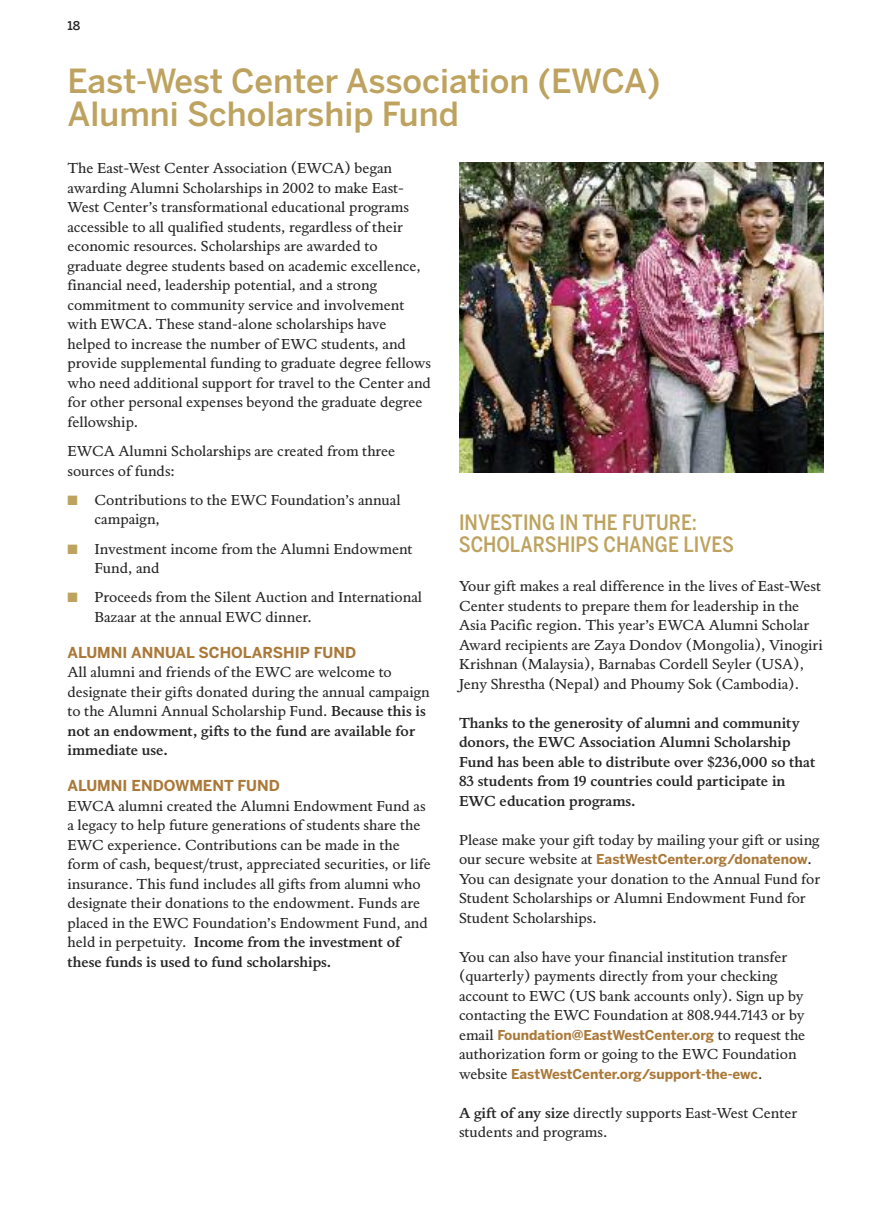
<style>
.page{position:relative;width:891px;height:1215px;background:#fff}
.page>*{position:absolute;margin:0;border:0;box-sizing:border-box;transform-origin:0 0}
.t1{font:500 33px/33px "Benton Sans";color:#bda35f}
.t2{font:500 21px/22.5px "Benton Sans Cond";color:#bda35f}
.t3{font:15px/19.5px "Pietro Text";color:#272627}
.t4{font:600 15px/19.5px "Pietro Text";color:#272627}
.t5{font:700 15px "Benton Sans";color:#aa7939}
.t6{font:700 13.5px "Benton Sans";color:#aa7939}
.t7{font:500 12px "Benton Sans";color:#272627}
.s1{color:#bda35f}
.s2{font-weight:600}
.s3{font-family:"Pietro Text";font-weight:400;font-size:15px;color:#272627}
</style>
<div class="page">
<img style="left:459px;top:162px;width:365px;height:310px">
<p class="t7" style="left:68px;top:21px;width:14px">18</p>
<h1 class="t1" style="left:67px;top:68px;width:594px">East-West Center Association (EWCA)<br>Alumni Scholarship Fund</h1>
<p class="t3" style="left:67px;top:158px;width:365px">The East-West Center Association (EWCA) began awarding Alumni Scholarships in 2002 to make East-West Center’s transformational educational programs accessible to all qualified students, regardless of their economic resources. Scholarships are awarded to graduate degree students based on academic excellence, financial need, leadership potential, and a strong commitment to community service and involvement with EWCA. These stand-alone scholarships have helped to increase the number of EWC students, and provide supplemental funding to graduate degree fellows who need additional support for travel to the Center and for other personal expenses beyond the graduate degree fellowship.</p>
<p class="t3" style="left:68px;top:441px;width:329px">EWCA Alumni Scholarships are created from three sources of funds:</p>
<p class="t3" style="left:94px;top:490px;width:308px;text-indent:-27px"><span class="s1">■</span> Contributions to the EWC Foundation’s annual campaign,</p>
<p class="t3" style="left:94px;top:539px;width:320px;text-indent:-27px"><span class="s1">■</span> Investment income from the Alumni Endowment<br>Fund, and</p>
<p class="t3" style="left:94px;top:587px;width:329px;text-indent:-27px"><span class="s1">■</span> Proceeds from the Silent Auction and International<br>Bazaar at the annual EWC dinner.</p>
<p class="t5" style="left:67px;top:647px;width:290px">ALUMNI ANNUAL SCHOLARSHIP FUND</p>
<p class="t3" style="left:67px;top:662px;width:364px">All alumni and friends of the EWC are welcome to designate their gifts donated during the annual campaign to the Alumni Annual Scholarship Fund. <span class="s2">Because this is not an endowment, gifts to the fund are available for immediate use.</span></p>
<p class="t5" style="left:67px;top:780px;width:214px">ALUMNI ENDOWMENT FUND</p>
<p class="t3" style="left:67px;top:796px;width:365px">EWCA alumni created the Alumni Endowment Fund as a legacy to help future generations of students share the EWC experience. Contributions can be made in the form of cash, bequest/trust, appreciated securities, or life insurance. This fund includes all gifts from alumni who designate their donations to the endowment. Funds are placed in the EWC Foundation’s Endowment Fund, and held in perpetuity. <span class="s2">Income from the investment of these funds is used to fund scholarships.</span></p>
<h2 class="t2" style="left:459px;top:511px;width:276px">INVESTING IN THE FUTURE:<br>SCHOLARSHIPS CHANGE LIVES</h2>
<p class="t3" style="left:459px;top:576px;width:365px">Your gift makes a real difference in the lives of East-West Center students to prepare them for leadership in the Asia Pacific region. This year’s EWCA Alumni Scholar Award recipients are Zaya Dondov (Mongolia), Vinogiri Krishnan (Malaysia), Barnabas Cordell Seyler (USA), Jeny Shrestha (Nepal) and Phoumy Sok (Cambodia).</p>
<p class="t4" style="left:459px;top:713px;width:358px">Thanks to the generosity of alumni and community donors, the EWC Association Alumni Scholarship Fund has been able to distribute over $236,000 so that 83 students from 19 countries could participate in EWC education programs.</p>
<p class="t3" style="left:459px;top:830px;width:362px">Please make your gift today by mailing your gift or using</p>
<p class="t6" style="left:459px;top:854px;width:354px"><span class="s3">our secure website at</span> EastWestCenter.org/donatenow<span class="s3">.</span></p>
<p class="t3" style="left:459px;top:869px;width:363px">You can designate your donation to the Annual Fund for<br>Student Scholarships or Alumni Endowment Fund for<br>Student Scholarships.</p>
<p class="t3" style="left:459px;top:947px;width:347px">You can also have your financial institution transfer (quarterly) payments directly from your checking account to EWC (US bank accounts only). Sign up by contacting the EWC Foundation at 808.944.7143 or by</p>
<p class="t6" style="left:459px;top:1030px;width:348px"><span class="s3">email</span> Foundation@EastWestCenter.org <span class="s3">to request the</span></p>
<p class="t3" style="left:459px;top:1044px;width:339px">authorization form or going to the EWC Foundation</p>
<p class="t6" style="left:459px;top:1069px;width:305px"><span class="s3">website</span> EastWestCenter.org/support-the-ewc<span class="s3">.</span></p>
<p class="t3" style="left:459px;top:1103px;width:340px"><span class="s2">A gift of any size</span> directly supports East-West Center students and programs.</p>
</div>
